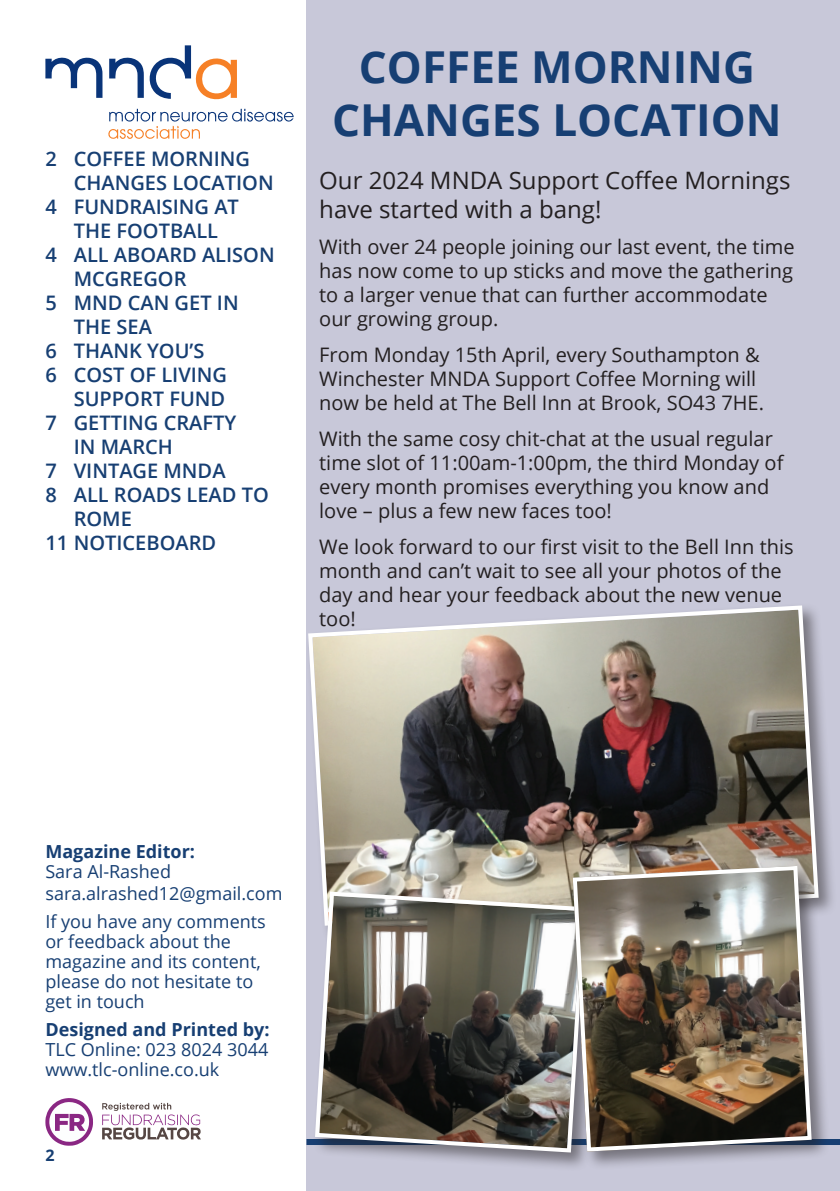
<style>
.page{position:relative;width:840px;height:1191px;background:#fff}
.page>*{position:absolute;margin:0;border:0;box-sizing:border-box;transform-origin:0 0}
.t1{font:700 44px/52.8px "Open Sans";color:#173f73;text-align:center}
.t2{font:24px/28.8px "Open Sans";color:#231f20}
.t3{font:20px/24px "Open Sans";color:#231f20}
.t4{font:600 20px "Open Sans";color:#173f73}
.t5{font:18px/20px "Open Sans";color:#173f73}
.t6{font:700 18px "Open Sans";color:#173f73}
.t7{font:700 16px "Open Sans";color:#173f73}
</style>
<div class="page">
<svg style="left:45px;top:1098px;width:48px;height:47px"></svg>
<svg style="left:102px;top:1102px;width:98px;height:38px"></svg>
<svg style="left:45px;top:57px;width:57px;height:41px"></svg>
<svg style="left:109px;top:45px;width:128px;height:55px"></svg>
<svg style="left:108px;top:109px;width:185px;height:30px"></svg>
<div style="left:306px;top:0;width:533px;height:1191px;background:#c8c8d9"></div>
<div style="left:306px;top:1139px;width:533px;height:6px;background:#173f73"></div>
<div style="left:305px;top:602px;width:531px;height:342px;background:#231f20;opacity:.5"></div>
<img style="left:306px;top:603px;width:514px;height:324px">
<div style="left:312px;top:889px;width:292px;height:282px;background:#231f20;opacity:.5"></div>
<svg style="left:313px;top:889px;width:256px;height:265px;background:#6e6a65"></svg>
<div style="left:569px;top:863px;width:261px;height:307px;background:#231f20;opacity:.5"></div>
<img style="left:570px;top:863px;width:243px;height:290px">
<p class="t4" style="left:45px;top:145px;width:206px">2 COFFEE MORNING</p>
<p class="t4" style="left:74px;top:169px;width:201px">CHANGES LOCATION</p>
<p class="t4" style="left:45px;top:193px;width:195px">4 FUNDRAISING AT</p>
<p class="t4" style="left:74px;top:217px;width:146px">THE FOOTBALL</p>
<p class="t4" style="left:45px;top:241px;width:231px">4 ALL ABOARD ALISON</p>
<p class="t4" style="left:74px;top:265px;width:114px">MCGREGOR</p>
<p class="t4" style="left:45px;top:289px;width:195px">5 MND CAN GET IN</p>
<p class="t4" style="left:74px;top:313px;width:80px">THE SEA</p>
<p class="t4" style="left:45px;top:337px;width:160px">6 THANK YOU’S</p>
<p class="t4" style="left:45px;top:361px;width:183px">6 COST OF LIVING</p>
<p class="t4" style="left:74px;top:385px;width:153px">SUPPORT FUND</p>
<p class="t4" style="left:45px;top:409px;width:192px">7 GETTING CRAFTY</p>
<p class="t4" style="left:74px;top:433px;width:101px">IN MARCH</p>
<p class="t4" style="left:45px;top:457px;width:181px">7 VINTAGE MNDA</p>
<p class="t4" style="left:45px;top:481px;width:225px">8 ALL ROADS LEAD TO</p>
<p class="t4" style="left:74px;top:505px;width:60px">ROME</p>
<p class="t4" style="left:45px;top:529px;width:172px">11 NOTICEBOARD</p>
<h1 class="t1" style="left:332px;top:40px;width:451px">COFFEE MORNING<br>CHANGES LOCATION</h1>
<p class="t2" style="left:319px;top:165px;width:472px">Our 2024 MNDA Support Coffee Mornings have started with a bang!</p>
<p class="t3" style="left:319px;top:234px;width:476px">With over 24 people joining our last event, the time has now come to up sticks and move the gathering to a larger venue that can further accommodate our growing group.</p>
<p class="t3" style="left:319px;top:342px;width:446px">From Monday 15th April, every Southampton &amp;<br>Winchester MNDA Support Coffee Morning will now be held at The Bell Inn at Brook, SO43 7HE.</p>
<p class="t3" style="left:319px;top:426px;width:465px">With the same cosy chit-chat at the usual regular time slot of 11:00am-1:00pm, the third Monday of every month promises everything you know and love – plus a few new faces too!</p>
<p class="t3" style="left:319px;top:534px;width:475px">We look forward to our first visit to the Bell Inn this month and can’t wait to see all your photos of the day and hear your feedback about the new venue too!</p>
<p class="t6" style="left:45px;top:839px;width:151px">Magazine Editor:</p>
<p class="t5" style="left:45px;top:860px;width:238px;line-height:21.6px">Sara Al-Rashed sara.alrashed12@gmail.com</p>
<p class="t5" style="left:45px;top:911px;width:222px">If you have any comments or feedback about the magazine and its content, please do not hesitate to get in touch</p>
<p class="t6" style="left:45px;top:1017px;width:225px">Designed and Printed by:</p>
<p class="t5" style="left:45px;top:1039px;width:224px">TLC Online: 023 8024 3044 www.tlc-online.co.uk</p>
<p class="t7" style="left:45px;top:1143px;width:11px">2</p>
</div>
